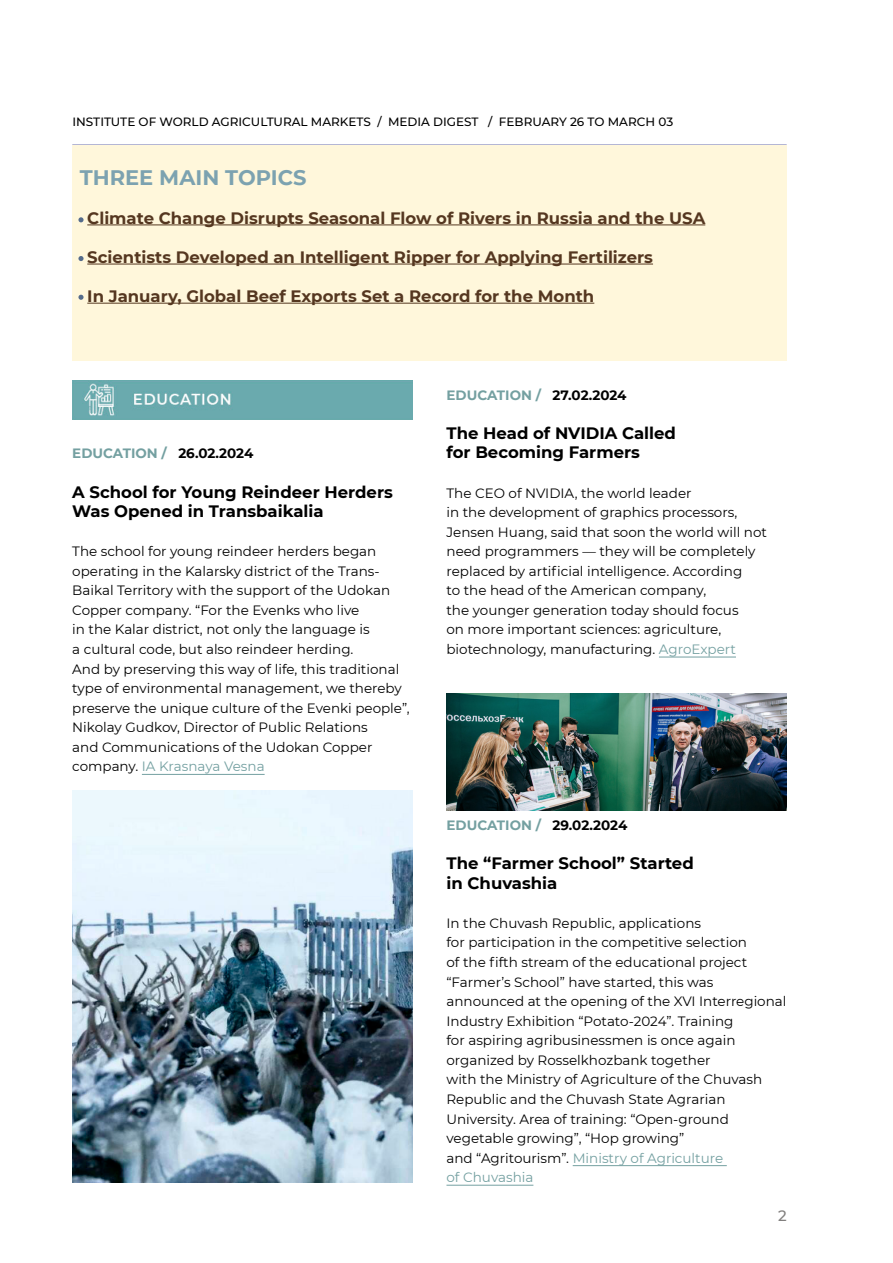
<style>
.page{position:relative;width:893px;height:1263px;background:#fff}
.page>*{position:absolute;margin:0;border:0;box-sizing:border-box;transform-origin:0 0}
.темы___события_недел{font:700 21px "Montserrat";color:#7ca2b0}
.текст_новостей_недел{font:700 16.5px "Montserrat";color:#553720}
.Заголовок_новости{font:700 16.5px/19.5px "Montserrat";color:#000}
.t1{font:500 15px "Montserrat";color:#817f7e}
.основной_текст{font:13.5px/19.5px "Montserrat";color:#000}
.даты_и_разделы{font:700 13.5px "Montserrat";color:#74a0a1}
.Дайджест_росс_сми{font:500 12px "Montserrat";color:#000}
.s1{color:#000}
.s2{color:#74a0a1}
</style>
<div class="page">
<img style="left:72px;top:380px;width:340px;height:39px">
<div style="left:72px;top:145px;width:715px;height:216px;background:#fff7db"></div>
<hr style="left:87px;top:224px;width:618px;height:1px;background:#553720">
<hr style="left:87px;top:264px;width:566px;height:1px;background:#553720">
<hr style="left:87px;top:303px;width:507px;height:1px;background:#553720">
<svg style="left:78px;top:217px;width:6px;height:5px"></svg>
<svg style="left:78px;top:256px;width:6px;height:5px"></svg>
<svg style="left:78px;top:295px;width:6px;height:5px"></svg>
<hr style="left:142px;top:774px;width:123px;height:1px;background:#74a0a1">
<hr style="left:659px;top:657px;width:77px;height:1px;background:#74a0a1">
<hr style="left:573px;top:1165px;width:154px;height:1px;background:#74a0a1">
<hr style="left:446px;top:1185px;width:87px;height:1px;background:#74a0a1">
<img style="left:72px;top:791px;width:340px;height:391px">
<img style="left:447px;top:693px;width:340px;height:117px">
<p class="Дайджест_росс_сми" style="left:72px;top:113px;width:602px">INSTITUTE OF WORLD AGRICULTURAL MARKETS / MEDIA DIGEST / FEBRUARY 26 TO MARCH 03</p>
<p class="темы___события_недел" style="left:80px;top:162px;width:228px">THREE MAIN TOPICS</p>
<p class="текст_новостей_недел" style="left:87px;top:206px;width:619px">Climate Change Disrupts Seasonal Flow of Rivers in Russia and the USA</p>
<p class="текст_новостей_недел" style="left:87px;top:245px;width:567px">Scientists Developed an Intelligent Ripper for Applying Fertilizers</p>
<p class="текст_новостей_недел" style="left:87px;top:284px;width:509px">In January, Global Beef Exports Set a Record for the Month</p>
<p class="даты_и_разделы" style="left:72px;top:444px;width:183px">EDUCATION / <span class="s1">26.02.2024</span></p>
<p class="Заголовок_новости" style="left:72px;top:481px;width:322px">A School for Young Reindeer Herders<br>Was Opened in Transbaikalia</p>
<p class="основной_текст" style="left:72px;top:541px;width:339px">The school for young reindeer herders began operating in the Kalarsky district of the Trans-Baikal Territory with the support of the Udokan Copper company. “For the Evenks who live<br>in the Kalar district, not only the language is<br>a cultural code, but also reindeer herding.<br>And by preserving this way of life, this traditional type of environmental management, we thereby preserve the unique culture of the Evenki people”, Nikolay Gudkov, Director of Public Relations<br>and Communications of the Udokan Copper company. <span class="s2">IA Krasnaya Vesna</span></p>
<p class="даты_и_разделы" style="left:446px;top:385px;width:182px">EDUCATION / <span class="s1">27.02.2024</span></p>
<p class="Заголовок_новости" style="left:446px;top:422px;width:231px">The Head of NVIDIA Called for Becoming Farmers</p>
<p class="основной_текст" style="left:446px;top:482px;width:322px">The CEO of NVIDIA, the world leader<br>in the development of graphics processors, Jensen Huang, said that soon the world will not need programmers — they will be completely replaced by artificial intelligence. According<br>to the head of the American company,<br>the younger generation today should focus<br>on more important sciences: agriculture, biotechnology, manufacturing. <span class="s2">AgroExpert</span></p>
<p class="даты_и_разделы" style="left:446px;top:815px;width:182px">EDUCATION / <span class="s1">29.02.2024</span></p>
<p class="Заголовок_новости" style="left:446px;top:853px;width:249px">The “Farmer School” Started in Chuvashia</p>
<p class="основной_текст" style="left:446px;top:913px;width:341px">In the Chuvash Republic, applications<br>for participation in the competitive selection<br>of the fifth stream of the educational project “Farmer’s School” have started, this was announced at the opening of the XVI Interregional Industry Exhibition “Potato-2024”. Training<br>for aspiring agribusinessmen is once again organized by Rosselkhozbank together<br>with the Ministry of Agriculture of the Chuvash Republic and the Chuvash State Agrarian University. Area of training: “Open-ground vegetable growing”, “Hop growing”<br>and “Agritourism”. <span class="s2">Ministry of Agriculture<br>of Chuvashia</span></p>
<p class="t1" style="left:778px;top:1205px;width:10px">2</p>
</div>
